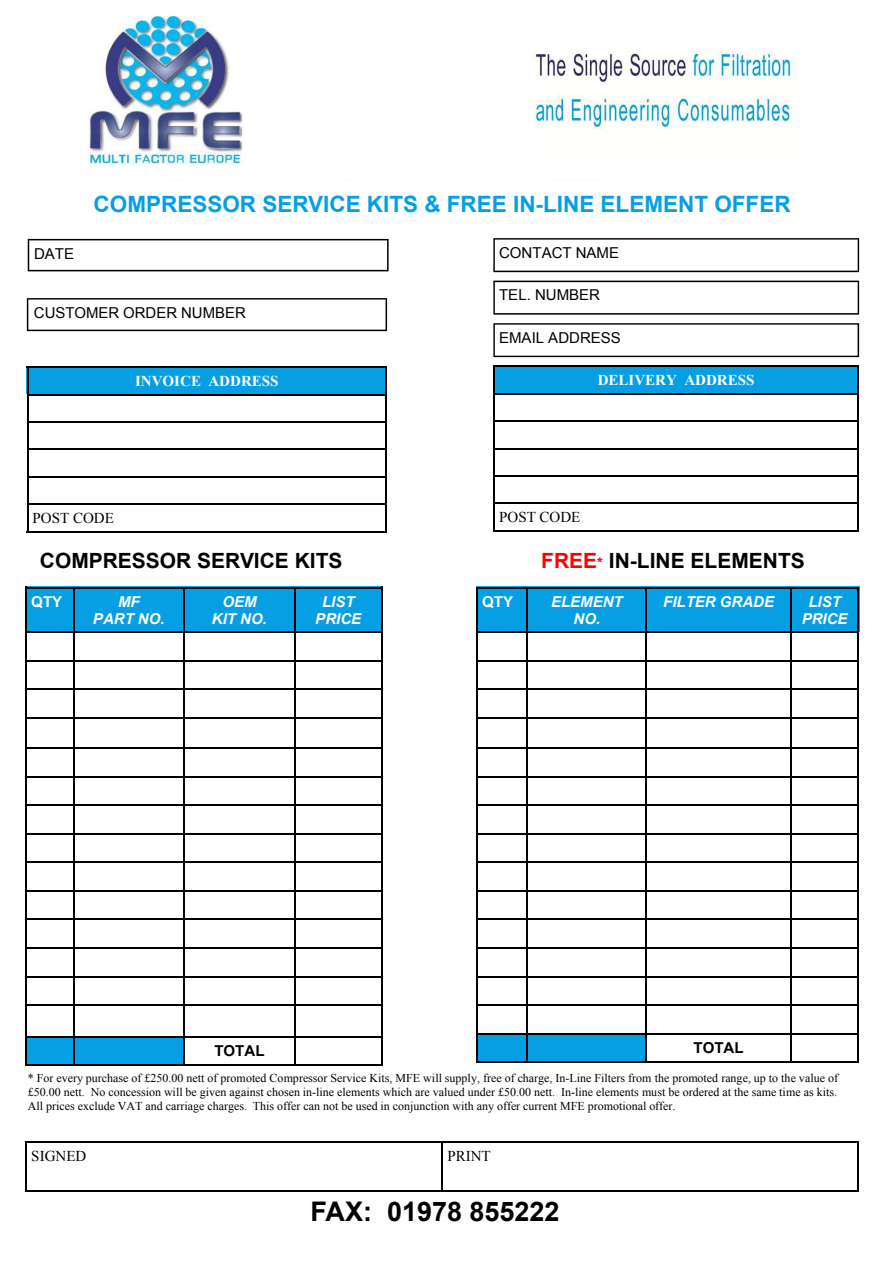
<style>
.page{position:relative;width:893px;height:1263px;background:#fff}
.page>*{position:absolute;margin:0;border:0;box-sizing:border-box;transform-origin:0 0}
.t1{font:700 27px "Arial";color:#000}
.t2{font:700 22.5px "Arial";color:#069fe4}
.t3{font:700 21px "Arial";color:#000}
.t4{font:italic 700 15px/17.2px "Arial";color:#fff;text-align:center}
.t5{font:15px "Arial";color:#000}
.t6{font:700 15px "Times New Roman";color:#fff}
.t7{font:15px "Times New Roman";color:#000}
.t8{font:700 15px "Arial";color:#000}
.t9{font:700 15px "Arial";color:#fff}
.t10{font:12px/13.8px "Times New Roman";color:#000;text-align:justify}
.s1{color:#f00}
.s2{font-size:15px;color:#f00}
.s3{font-style:inherit}
</style>
<div class="page">
<svg style="left:28px;top:239px;width:361px;height:32px"></svg>
<svg style="left:27px;top:298px;width:360px;height:33px"></svg>
<div style="left:26px;top:587px;width:48px;height:45px;background:#069fe4"></div>
<div style="left:74px;top:587px;width:110px;height:45px;background:#069fe4"></div>
<div style="left:184px;top:587px;width:111px;height:45px;background:#069fe4"></div>
<div style="left:295px;top:587px;width:88px;height:45px;background:#069fe4"></div>
<div style="left:26px;top:1037px;width:48px;height:28px;background:#069fe4"></div>
<div style="left:74px;top:1037px;width:110px;height:28px;background:#069fe4"></div>
<hr style="left:26px;top:587px;width:1px;height:477px;background:#000">
<hr style="left:73px;top:588px;width:1px;height:476px;background:#000">
<hr style="left:183px;top:588px;width:2px;height:476px;background:#000">
<hr style="left:294px;top:588px;width:1px;height:476px;background:#000">
<hr style="left:381px;top:587px;width:2px;height:477px;background:#000">
<hr style="left:26px;top:587px;width:357px;height:1px;background:#000">
<hr style="left:27px;top:631px;width:354px;height:2px;background:#000">
<hr style="left:27px;top:660px;width:354px;height:2px;background:#000">
<hr style="left:27px;top:688px;width:354px;height:2px;background:#000">
<hr style="left:27px;top:717px;width:354px;height:2px;background:#000">
<hr style="left:27px;top:747px;width:354px;height:2px;background:#000">
<hr style="left:27px;top:776px;width:354px;height:2px;background:#000">
<hr style="left:27px;top:805px;width:354px;height:1px;background:#000">
<hr style="left:27px;top:833px;width:354px;height:2px;background:#000">
<hr style="left:27px;top:862px;width:354px;height:1px;background:#000">
<hr style="left:27px;top:890px;width:354px;height:2px;background:#000">
<hr style="left:27px;top:919px;width:354px;height:1px;background:#000">
<hr style="left:27px;top:947px;width:354px;height:2px;background:#000">
<hr style="left:27px;top:976px;width:354px;height:1px;background:#000">
<hr style="left:27px;top:1004px;width:354px;height:2px;background:#000">
<hr style="left:27px;top:1037px;width:354px;height:1px;background:#000">
<hr style="left:26px;top:1064px;width:357px;height:1px;background:#000">
<div style="left:476px;top:587px;width:51px;height:45px;background:#069fe4"></div>
<div style="left:527px;top:587px;width:119px;height:45px;background:#069fe4"></div>
<div style="left:646px;top:587px;width:145px;height:45px;background:#069fe4"></div>
<div style="left:791px;top:587px;width:68px;height:45px;background:#069fe4"></div>
<div style="left:476px;top:1034px;width:51px;height:29px;background:#069fe4"></div>
<div style="left:527px;top:1034px;width:119px;height:29px;background:#069fe4"></div>
<hr style="left:476px;top:587px;width:2px;height:474px;background:#000">
<hr style="left:526px;top:588px;width:2px;height:473px;background:#000">
<hr style="left:646px;top:588px;width:1px;height:43px;background:#000">
<hr style="left:790px;top:588px;width:2px;height:473px;background:#000">
<hr style="left:857px;top:587px;width:2px;height:474px;background:#000">
<svg style="left:646px;top:633px;width:1px;height:428px"></svg>
<hr style="left:476px;top:587px;width:383px;height:1px;background:#000">
<hr style="left:478px;top:631px;width:379px;height:2px;background:#000">
<hr style="left:478px;top:660px;width:379px;height:2px;background:#000">
<hr style="left:478px;top:688px;width:379px;height:2px;background:#000">
<hr style="left:478px;top:717px;width:379px;height:2px;background:#000">
<hr style="left:478px;top:747px;width:379px;height:2px;background:#000">
<hr style="left:478px;top:776px;width:379px;height:2px;background:#000">
<hr style="left:478px;top:805px;width:379px;height:1px;background:#000">
<hr style="left:478px;top:833px;width:379px;height:2px;background:#000">
<hr style="left:478px;top:862px;width:379px;height:1px;background:#000">
<hr style="left:478px;top:890px;width:379px;height:2px;background:#000">
<hr style="left:478px;top:919px;width:379px;height:1px;background:#000">
<hr style="left:478px;top:947px;width:379px;height:2px;background:#000">
<hr style="left:478px;top:976px;width:379px;height:1px;background:#000">
<hr style="left:478px;top:1004px;width:379px;height:2px;background:#000">
<hr style="left:478px;top:1033px;width:379px;height:1px;background:#000">
<hr style="left:476px;top:1061px;width:383px;height:2px;background:#000">
<div style="left:27px;top:366px;width:360px;height:29px;background:#069fe4"></div>
<hr style="left:27px;top:366px;width:1px;height:165px;background:#000">
<hr style="left:385px;top:366px;width:2px;height:165px;background:#000">
<hr style="left:27px;top:366px;width:360px;height:2px;background:#000">
<hr style="left:28px;top:394px;width:357px;height:1px;background:#000">
<hr style="left:28px;top:421px;width:357px;height:2px;background:#000">
<hr style="left:28px;top:449px;width:357px;height:1px;background:#000">
<hr style="left:28px;top:476px;width:357px;height:1px;background:#000">
<hr style="left:28px;top:503px;width:357px;height:2px;background:#000">
<hr style="left:27px;top:531px;width:360px;height:1px;background:#000">
<div style="left:493px;top:366px;width:366px;height:28px;background:#069fe4"></div>
<hr style="left:493px;top:366px;width:2px;height:164px;background:#000">
<hr style="left:857px;top:366px;width:2px;height:164px;background:#000">
<hr style="left:493px;top:366px;width:366px;height:1px;background:#000">
<hr style="left:495px;top:393px;width:362px;height:2px;background:#000">
<hr style="left:495px;top:420px;width:362px;height:2px;background:#000">
<hr style="left:495px;top:448px;width:362px;height:1px;background:#000">
<hr style="left:495px;top:475px;width:362px;height:2px;background:#000">
<hr style="left:495px;top:503px;width:362px;height:1px;background:#000">
<hr style="left:493px;top:530px;width:366px;height:2px;background:#000">
<hr style="left:26px;top:1142px;width:1px;height:48px;background:#000">
<hr style="left:442px;top:1143px;width:1px;height:47px;background:#000">
<hr style="left:857px;top:1142px;width:2px;height:48px;background:#000">
<hr style="left:26px;top:1142px;width:833px;height:1px;background:#000">
<hr style="left:26px;top:1190px;width:833px;height:2px;background:#000">
<svg style="left:493px;top:238px;width:366px;height:34px"></svg>
<svg style="left:493px;top:281px;width:366px;height:34px"></svg>
<svg style="left:493px;top:323px;width:366px;height:34px"></svg>
<img style="left:87px;top:16px;width:708px;height:150px">
<h2 class="t2" style="left:94px;top:189px;width:698px">COMPRESSOR SERVICE KITS &amp; FREE IN-LINE ELEMENT OFFER</h2>
<p class="t5" style="left:34px;top:243px;width:42px">DATE</p>
<p class="t5" style="left:34px;top:303px;width:213px">CUSTOMER ORDER NUMBER</p>
<p class="t5" style="left:499px;top:243px;width:121px">CONTACT NAME</p>
<p class="t5" style="left:499px;top:285px;width:102px">TEL. NUMBER</p>
<p class="t5" style="left:499px;top:328px;width:123px">EMAIL ADDRESS</p>
<p class="t6" style="left:135px;top:371px;width:145px">INVOICE ADDRESS</p>
<p class="t6" style="left:598px;top:370px;width:158px">DELIVERY ADDRESS</p>
<p class="t7" style="left:33px;top:508px;width:83px">POST CODE</p>
<p class="t7" style="left:499px;top:507px;width:83px">POST CODE</p>
<h3 class="t3" style="left:40px;top:547px;width:304px">COMPRESSOR SERVICE KITS</h3>
<h3 class="t3" style="left:541px;top:547px;width:265px"><span class="s1">FREE</span><span class="s2">*</span> IN-LINE ELEMENTS</h3>
<p class="t9" style="left:31px;top:591px;width:32px">QTY</p>
<p class="t4" style="left:93px;top:593px;width:73px">MF<br>PART NO.</p>
<p class="t4" style="left:212px;top:593px;width:57px">OEM<br>KIT NO.</p>
<p class="t4" style="left:315px;top:593px;width:47px">LIST<br>PRICE</p>
<p class="t9" style="left:482px;top:591px;width:32px">QTY</p>
<p class="t4" style="left:551px;top:593px;width:73px">ELEMENT<br>NO.</p>
<p class="t4" style="left:663px;top:593px;width:113px">FILTER GRADE</p>
<p class="t4" style="left:802px;top:593px;width:47px">LIST<br>PRICE</p>
<p class="t8" style="left:214px;top:1041px;width:52px">TOTAL</p>
<p class="t8" style="left:693px;top:1037px;width:52px">TOTAL</p>
<p class="t10" style="left:28px;top:1071px;width:812px">* For every purchase of £250.00 nett of promoted Compressor Service Kits, MFE will supply, free of charge, In-Line Filters from the promoted range, up to the value of £50.00 nett. No concession will be given against chosen in-line elements which are valued under £50.00 nett. In-line elements must be ordered at the same time as kits.<br>All prices exclude VAT and carriage charges. <span class="s3">This offer can not be used in conjunction with any offer current MFE promotional offer.</span></p>
<p class="t7" style="left:31px;top:1146px;width:57px">GIS NED</p>
<p class="t7" style="left:447px;top:1146px;width:45px">RP NI T</p>
<h1 class="t1" style="left:310px;top:1194px;width:251px">FAX: 01978 855222</h1>
</div>
